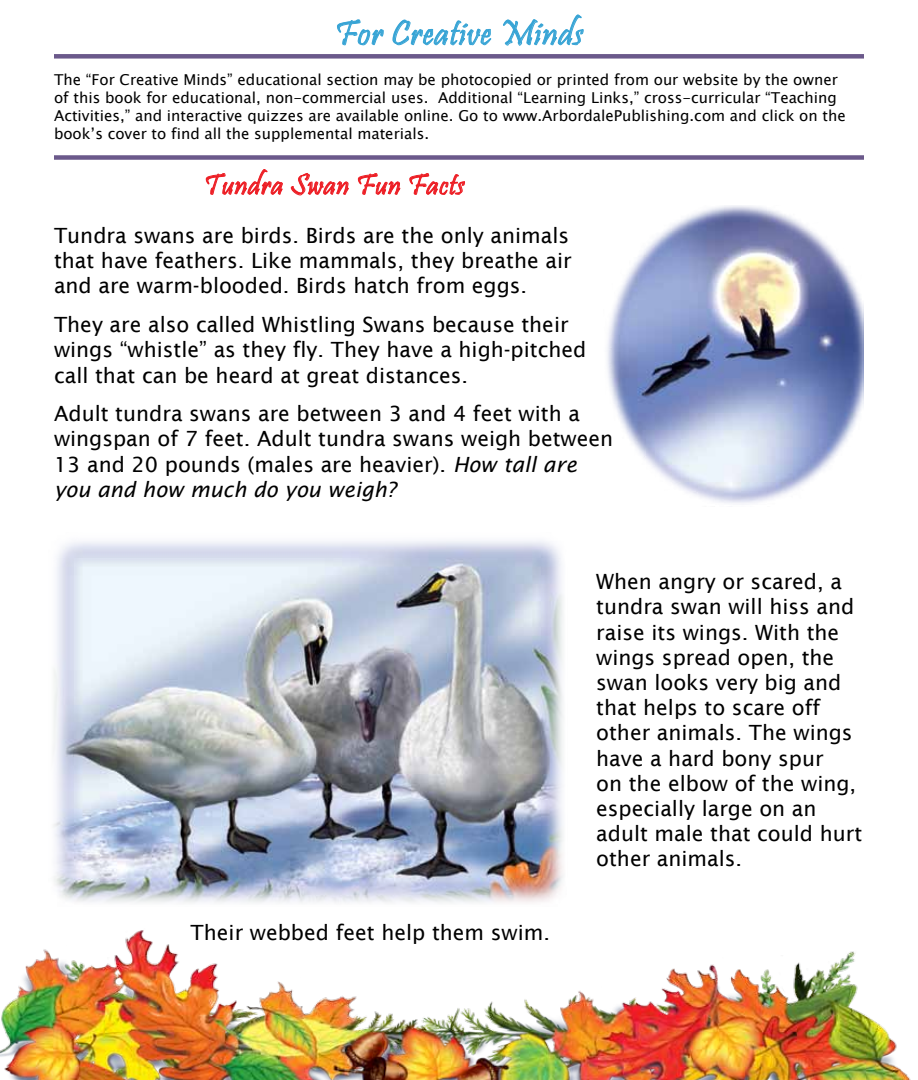
<style>
.page{position:relative;width:918px;height:1080px;background:#fff}
.page>*{position:absolute;margin:0;border:0;box-sizing:border-box;transform-origin:0 0}
.t1{font:36px "Pristina";letter-spacing:.03em;color:#37a4d5}
.t2{font:30px "Pristina";letter-spacing:.03em;color:#ed1d24}
.t3{font:21px/25.2px "Lucida Sans";color:#000}
.t4{font:15px/18px "Lucida Sans Unicode";color:#000}
.s1{font-style:italic}
</style>
<div class="page">
<img style="left:0;top:930px;width:911px;height:150px">
<div style="left:54px;top:54px;width:810px;height:5px;background:#6b598b"></div>
<div style="left:54px;top:155px;width:810px;height:5px;background:#6b598b"></div>
<img style="left:607px;top:206px;width:257px;height:297px">
<img style="left:53px;top:541px;width:511px;height:362px">
<svg style="left:206px;top:169px;width:77px;height:26px"></svg>
<svg style="left:290px;top:173px;width:59px;height:23px"></svg>
<svg style="left:358px;top:173px;width:43px;height:22px"></svg>
<svg style="left:410px;top:173px;width:55px;height:22px"></svg>
<svg style="left:337px;top:19px;width:47px;height:27px"></svg>
<svg style="left:392px;top:19px;width:100px;height:27px"></svg>
<svg style="left:503px;top:14px;width:81px;height:45px"></svg>
<h1 class="t1" style="left:335px;top:13px;width:249px">For Creative Minds</h1>
<p class="t4" style="left:54px;top:71px;width:793px">The “For Creative Minds” educational section may be photocopied or printed from our website by the owner of this book for educational, non-commercial uses. Additional “Learning Links,” cross-curricular “Teaching Activities,” and interactive quizzes are available online. Go to www.ArbordalePublishing.com and click on the book’s cover to find all the supplemental materials.</p>
<h2 class="t2" style="left:204px;top:168px;width:262px">Tundra Swan Fun Facts</h2>
<p class="t3" style="left:54px;top:223px;width:519px">Tundra swans are birds. Birds are the only animals that have feathers. Like mammals, they breathe air and are warm-blooded. Birds hatch from eggs.</p>
<p class="t3" style="left:54px;top:312px;width:534px">They are also called Whistling Swans because their wings “whistle” as they fly. They have a high-pitched call that can be heard at great distances.</p>
<p class="t3" style="left:54px;top:401px;width:561px">Adult tundra swans are between 3 and 4 feet with a wingspan of 7 feet. Adult tundra swans weigh between 13 and 20 pounds (males are heavier). <span class="s1">How tall are you and how much do you weigh?</span></p>
<p class="t3" style="left:191px;top:920px;width:361px">Their webbed feet help them swim.</p>
<p class="t3" style="left:596px;top:569px;width:268px">When angry or scared, a tundra swan will hiss and raise its wings. With the wings spread open, the swan looks very big and that helps to scare off other animals. The wings have a hard bony spur<br>on the elbow of the wing, especially large on an adult male that could hurt other animals.</p>
</div>
